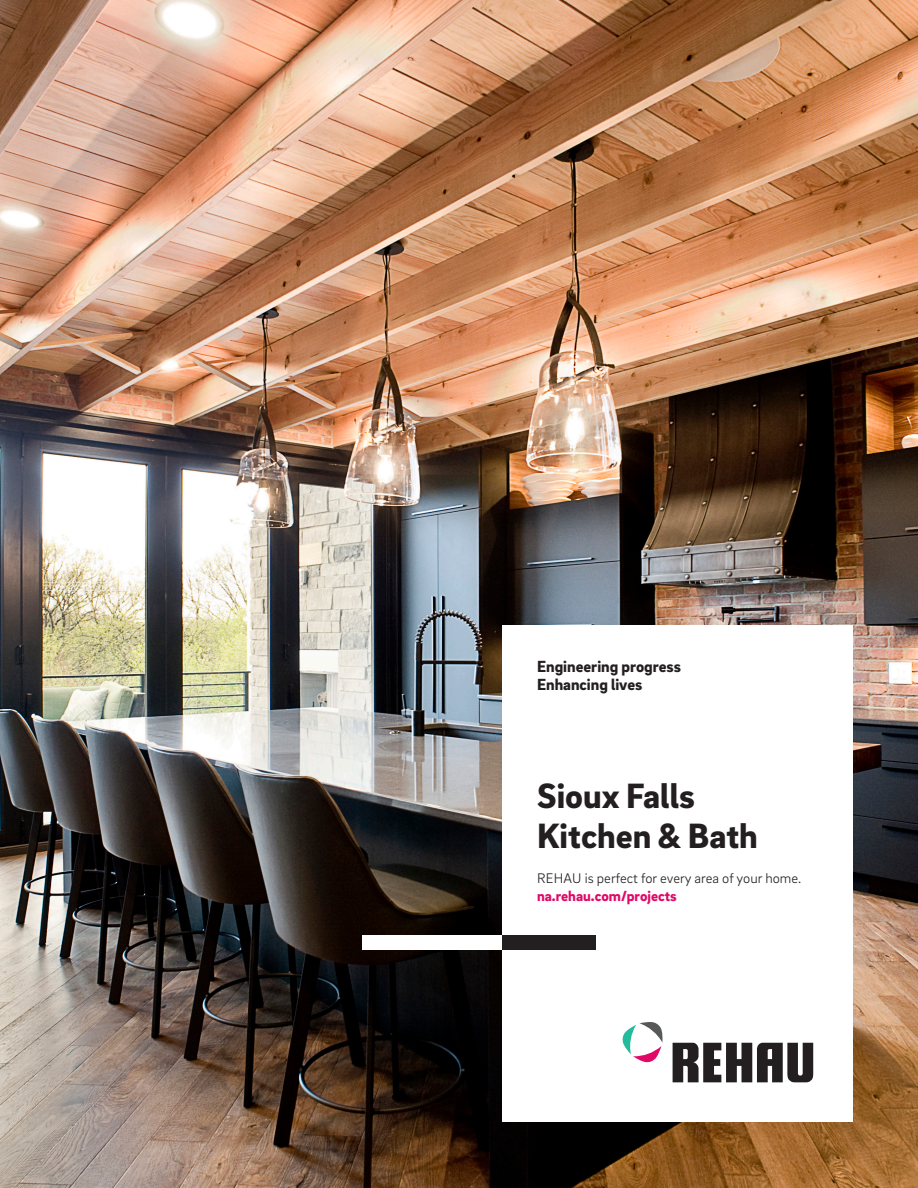
<style>
.page{position:relative;width:918px;height:1188px;background:#fff}
.page>*{position:absolute;margin:0;border:0;box-sizing:border-box;transform-origin:0 0}
.FB__Headline_-_24pt{font:900 36px/39.6px "Brix Sans";color:#231f20}
.FB__Tagline_-_11pt{font:900 16.5px/18.1px "Brix Sans";color:#231f20}
.FB__Headline_-_24pt-2{font:900 15px "Brix Sans";color:#e10968}
.FB__Headline_-_24pt-3{font:300 14.25px "Brix Sans";color:#231f20}
</style>
<div class="page">
<img style="left:0;top:0;width:918px;height:1188px">
<div style="left:502px;top:625px;width:351px;height:497px;background:#fff"></div>
<div style="left:362px;top:935px;width:140px;height:14px;background:#fff"></div>
<div style="left:502px;top:935px;width:94px;height:14px;background:#231f20"></div>
<svg style="left:622px;top:1022px;width:41px;height:41px"></svg>
<svg style="left:673px;top:1043px;width:140px;height:39px"></svg>
<p class="FB__Tagline_-_11pt" style="left:537px;top:657px;width:145px">Engineering progress<br>Enhancing lives</p>
<p class="FB__Headline_-_24pt" style="left:537px;top:775px;width:222px">Sioux Falls<br>Kitchen &amp; Bath</p>
<p class="FB__Headline_-_24pt-3" style="left:537px;top:869px;width:266px">REHAU is perfect for every area of your home.</p>
<p class="FB__Headline_-_24pt-2" style="left:537px;top:886px;width:141px">na.rehau.com/projects</p>
</div>
